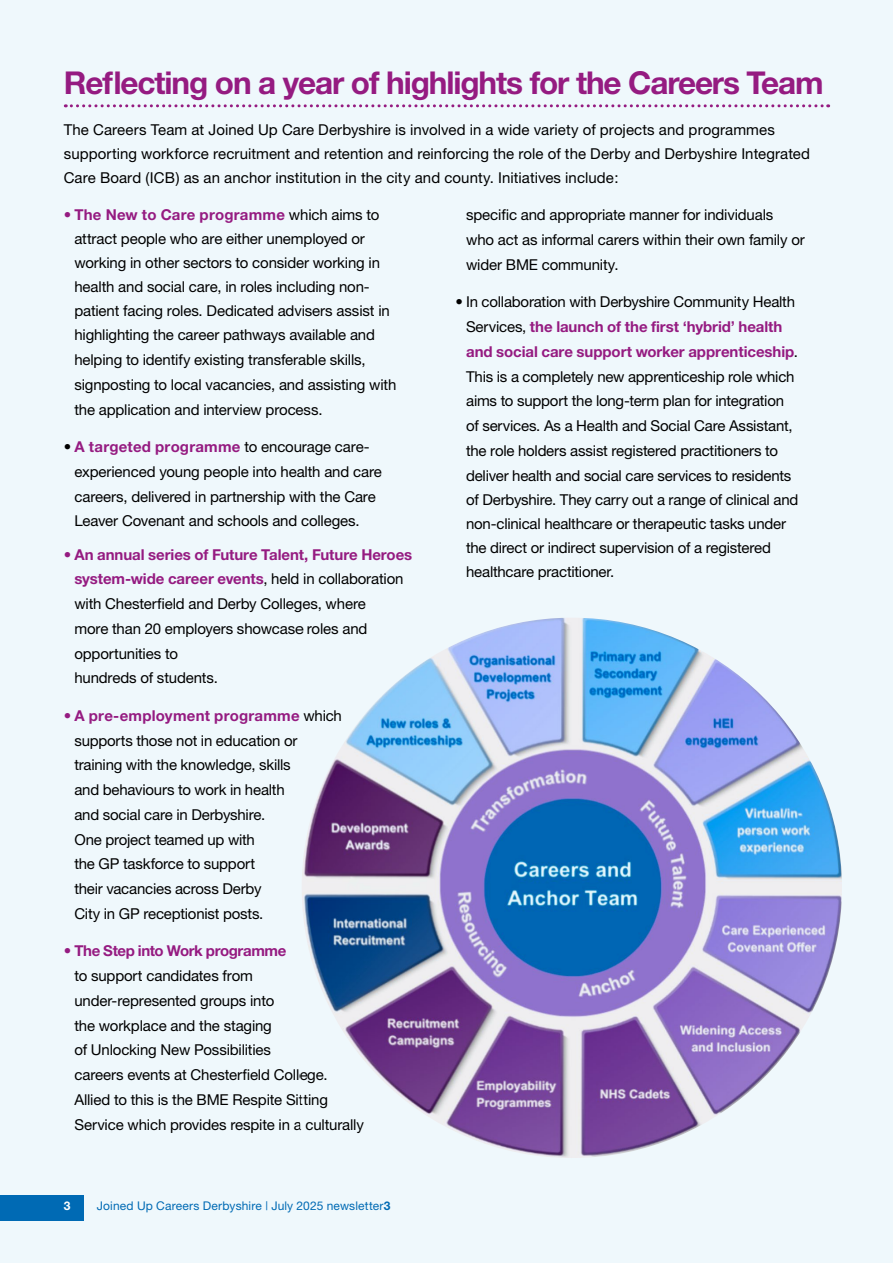
<style>
.page{position:relative;width:893px;height:1263px;background:#eff8fc}
.page>*{position:absolute;margin:0;border:0;box-sizing:border-box;transform-origin:0 0}
.t1{font:700 31.5px "Helvetica Neue";letter-spacing:-.035em;color:#951b81}
.p_span{font:15px/24.8px "Helvetica Neue";letter-spacing:-.01em;color:#000}
.t2{font:12px "Helvetica Neue";letter-spacing:.01em;color:#006ab4}
.t3{font:700 12px "Helvetica Neue";color:#fff}
.s1{color:#951b81}
.s2{font-weight:700;color:#951b81}
.s3{font-weight:700}
</style>
<div class="page">
<div style="left:0;top:1194px;width:83px;height:26px;background:#006ab4"></div>
<svg style="left:65px;top:104px;width:764px;height:3px"></svg>
<img style="left:302px;top:618px;width:540px;height:540px;border-radius:270px">
<h2 class="t1" style="left:64px;top:63px;width:761px">Reflecting on a year of highlights for the Careers Team</h2>
<p class="p_span" style="left:64px;top:117px;width:748px;line-height:24px">The Careers Team at Joined Up Care Derbyshire is involved in a wide variety of projects and programmes supporting workforce recruitment and retention and reinforcing the role of the Derby and Derbyshire Integrated<br>Care Board (ICB) as an anchor institution in the city and county. Initiatives include:</p>
<p class="p_span" style="left:74px;top:202px;width:324px;line-height:24.3px;text-indent:-11px"><span class="s1">•</span> <span class="s2">The New to Care programme</span> which aims to attract people who are either unemployed or working in other sectors to consider working in health and social care, in roles including non&shy;patient facing roles. Dedicated advisers assist in highlighting the career pathways available and helping to identify existing transferable skills, signposting to local vacancies, and assisting with the application and interview process.</p>
<p class="p_span" style="left:74px;top:434px;width:309px;text-indent:-11px">• <span class="s2">A targeted programme</span> to encourage care&shy;experienced young people into health and care careers, delivered in partnership with the Care Leaver Covenant and schools and colleges.</p>
<p class="p_span" style="left:74px;top:542px;width:339px;text-indent:-11px"><span class="s1">•</span> <span class="s2">An annual series of Future Talent, Future Heroes system-wide career events</span>, held in collaboration with Chesterfield and Derby Colleges, where<br>more than 20 employers showcase roles and opportunities to<br>hundreds of students.</p>
<p class="p_span" style="left:74px;top:703px;width:269px;text-indent:-11px"><span class="s1">•</span> <span class="s2">A pre-employment programme</span> which supports those not in education or training with the knowledge, skills<br>and behaviours to work in health<br>and social care in Derbyshire.<br>One project teamed up with<br>the GP taskforce to support<br>their vacancies across Derby<br>City in GP receptionist posts.</p>
<p class="p_span" style="left:74px;top:938px;width:291px;text-indent:-11px"><span class="s1">•</span> <span class="s2">The Step into Work programme<br></span>to support candidates from under-represented groups into<br>the workplace and the staging<br>of Unlocking New Possibilities<br>careers events at Chesterfield College.<br>Allied to this is the BME Respite Sitting Service which provides respite in a culturally</p>
<p class="p_span" style="left:466px;top:202px;width:340px">specific and appropriate manner for individuals who act as informal carers within their own family or wider BME community.</p>
<p class="p_span" style="left:466px;top:289px;width:334px;text-indent:-11px">• In collaboration with Derbyshire Community Health Services, <span class="s2">the launch of the first ‘hybrid’ health and social care support worker apprenticeship</span>.<br>This is a completely new apprenticeship role which aims to support the long-term plan for integration of services. As a Health and Social Care Assistant, the role holders assist registered practitioners to deliver health and social care services to residents of Derbyshire. They carry out a range of clinical and non-clinical healthcare or therapeutic tasks under the direct or indirect supervision of a registered healthcare practitioner.</p>
<p class="t3" style="left:64px;top:1198px;width:8px">3</p>
<p class="t2" style="left:97px;top:1199px;width:295px">Joined Up Careers Derbyshire | July 2025 newsletter<span class="s3">3</span></p>
</div>
